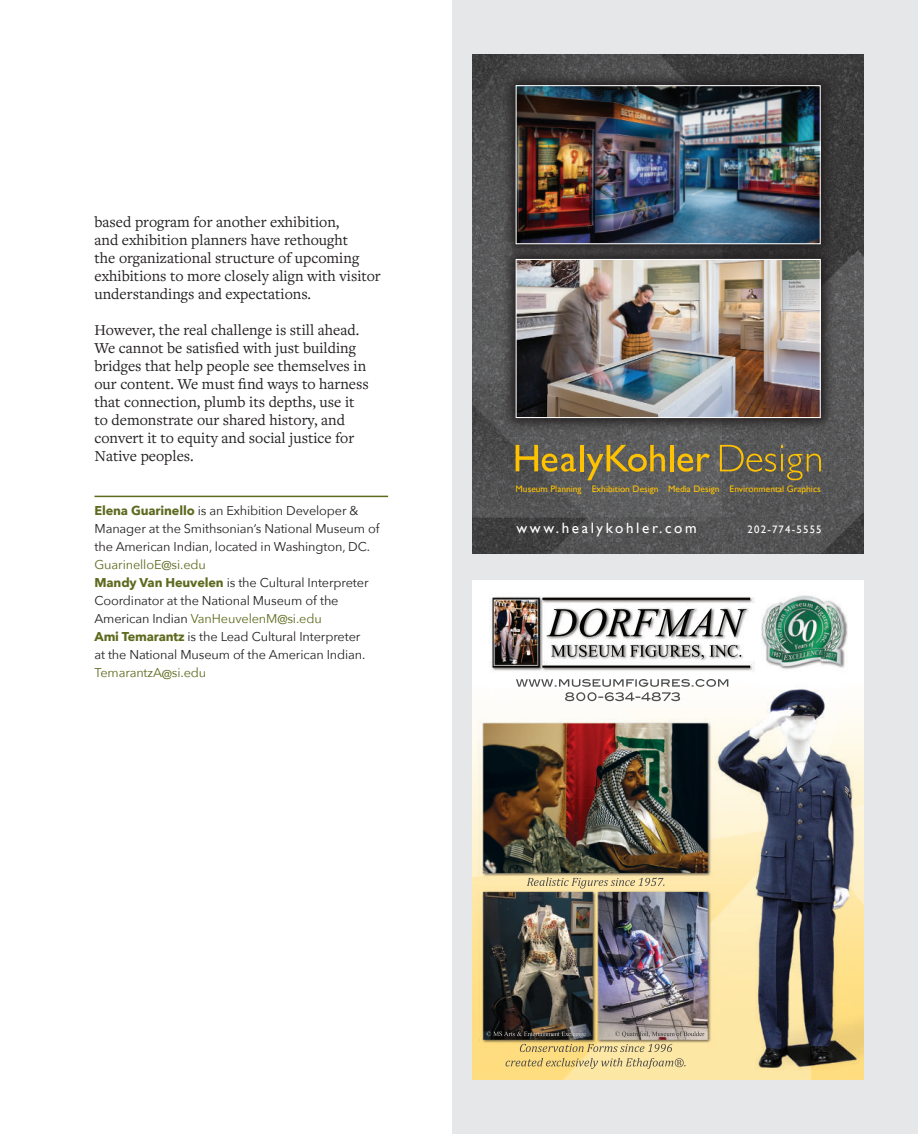
<style>
.page{position:relative;width:918px;height:1134px;background:#fff}
.page>*{position:absolute;margin:0;border:0;box-sizing:border-box;transform-origin:0 0}
.t1{font:15.75px/18px "Freight Text Pro";color:#231f20}
.t2{font:15px "Gill Sans";letter-spacing:.175em;color:#fff}
.t3{font:12.75px/18px "Avenir Next";letter-spacing:-.01em;color:#231f20}
.t4{font:12.75px "Avenir Next";letter-spacing:-.01em;color:#5f6a1f}
.t5{font:10.8px "Gill Sans";letter-spacing:.11em;color:#fff}
.t6{font:9.45px "Gill Sans";color:#fec200}
.s1{font-weight:700;color:#5f6a1f}
.s2{color:#5f6a1f}
</style>
<div class="page">
<div style="left:452px;top:0;width:466px;height:1134px;background:#e6e7e9"></div>
<img style="left:472px;top:581px;width:392px;height:499px">
<svg style="left:472px;top:54px;width:392px;height:500px;background:#3c3c3d"></svg>
<svg style="left:523px;top:250px;width:341px;height:304px;background:#535354"></svg>
<svg style="left:821px;top:259px;width:14px;height:173px;background:#454445"></svg>
<svg style="left:821px;top:71px;width:14px;height:188px;background:#333132"></svg>
<img style="left:472px;top:54px;width:349px;height:464px">
<hr style="left:94px;top:496px;width:294px;height:1px;background:#5f6a1f">
<p class="t1" style="left:94px;top:212px;width:288px">based program for another exhibition,<br>and exhibition planners have rethought<br>the organizational structure of upcoming exhibitions to more closely align with visitor understandings and expectations.</p>
<p class="t1" style="left:94px;top:320px;width:276px">However, the real challenge is still ahead.<br>We cannot be satisfied with just building bridges that help people see themselves in our content. We must find ways to harness that connection, plumb its depths, use it to demonstrate our shared history, and convert it to equity and social justice for Native peoples.</p>
<p class="t3" style="left:94px;top:501px;width:287px"><span class="s1">Elena Guarinello</span> is an Exhibition Developer &amp;<br>Manager at the Smithsonian’s National Museum of the American Indian, located in Washington, DC.</p>
<p class="t3" style="left:94px;top:555px;width:276px"><span class="s2">GuarinelloE@si.edu<br></span><span class="s1">Mandy Van Heuvelen</span> is the Cultural Interpreter Coordinator at the National Museum of the American Indian <span class="s2">VanHeuvelenM@si.edu<br></span><span class="s1">Ami Temarantz</span> is the Lead Cultural Interpreter at the National Museum of the American Indian.</p>
<p class="t4" style="left:94px;top:662px;width:113px">TemarantzA@si.edu</p>
<p class="t6" style="left:516px;top:483px;width:307px">Museum Planning Exhibition Design Media Design Environmental Graphics</p>
<p class="t2" style="left:516px;top:519px;width:182px">www.healykohler.com</p>
<p class="t5" style="left:748px;top:523px;width:76px">202-774-5555</p>
</div>
